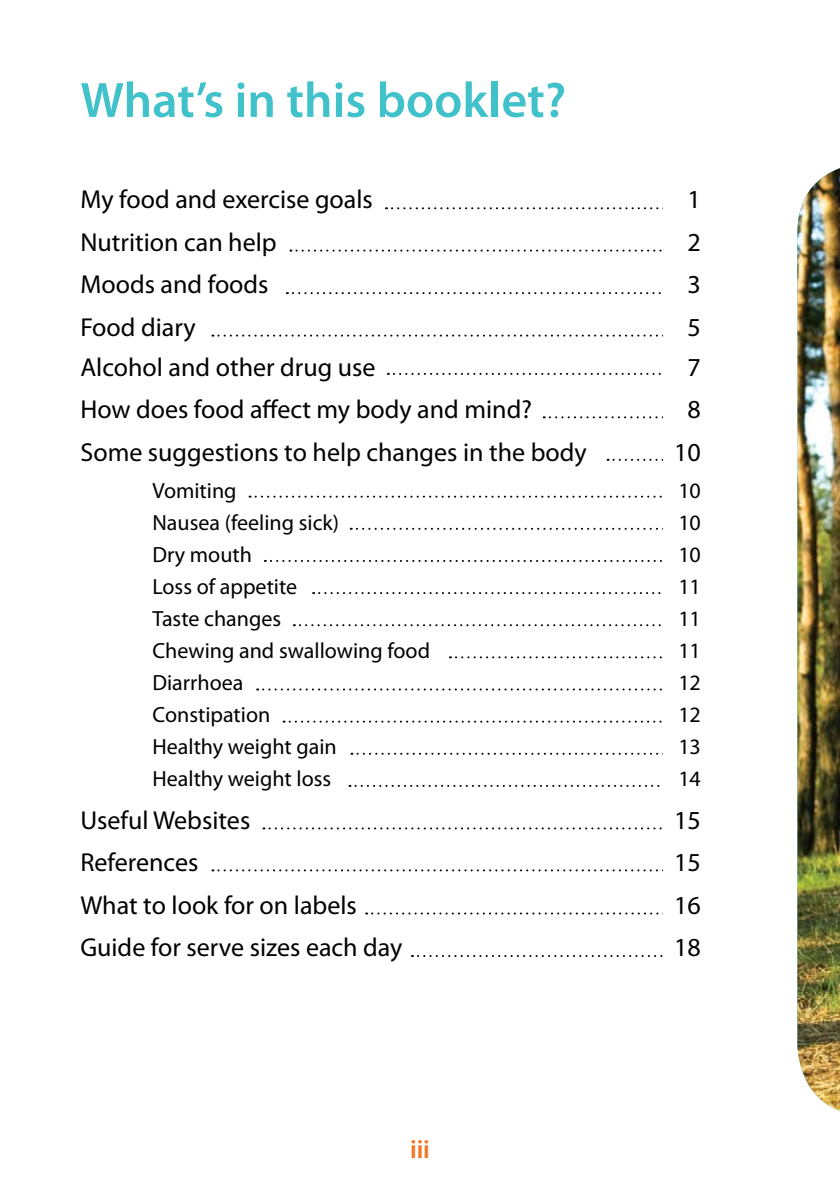
<style>
.page{position:relative;width:840px;height:1191px;background:#fff}
.page>*{position:absolute;margin:0;border:0;box-sizing:border-box;transform-origin:0 0}
.t1{font:600 50px "Myriad Pro";color:#41c2ca}
.t2{font:26px "Myriad Pro";color:#000}
.t3{font:600 26px "Myriad Pro";color:#f47421}
.t4{font:22px "Myriad Pro";color:#000}
</style>
<div class="page">
<svg style="left:386px;top:207px;width:273px;height:2px"></svg>
<svg style="left:387px;top:373px;width:274px;height:2px"></svg>
<svg style="left:287px;top:292px;width:374px;height:2px"></svg>
<svg style="left:290px;top:250px;width:372px;height:2px"></svg>
<svg style="left:212px;top:334px;width:446px;height:2px"></svg>
<svg style="left:263px;top:827px;width:399px;height:2px"></svg>
<svg style="left:212px;top:869px;width:446px;height:2px"></svg>
<svg style="left:366px;top:912px;width:293px;height:2px"></svg>
<svg style="left:411px;top:955px;width:251px;height:2px"></svg>
<svg style="left:249px;top:495px;width:413px;height:2px"></svg>
<svg style="left:350px;top:528px;width:308px;height:2px"></svg>
<svg style="left:265px;top:560px;width:397px;height:2px"></svg>
<svg style="left:313px;top:592px;width:348px;height:2px"></svg>
<svg style="left:294px;top:624px;width:367px;height:2px"></svg>
<svg style="left:449px;top:656px;width:213px;height:2px"></svg>
<svg style="left:257px;top:688px;width:405px;height:2px"></svg>
<svg style="left:283px;top:720px;width:379px;height:2px"></svg>
<svg style="left:351px;top:752px;width:308px;height:2px"></svg>
<svg style="left:349px;top:785px;width:311px;height:2px"></svg>
<svg style="left:543px;top:416px;width:119px;height:2px"></svg>
<svg style="left:607px;top:459px;width:55px;height:2px"></svg>
<img style="left:797px;top:168px;width:42px;height:943px">
<h1 class="t1" style="left:80px;top:68px;width:487px">What’s in this booklet?</h1>
<p class="t2" style="left:80px;top:183px;width:294px">My food and exercise goals</p>
<p class="t2" style="left:687px;top:183px;width:15px">1</p>
<p class="t2" style="left:80px;top:226px;width:198px">Nutrition can help</p>
<p class="t2" style="left:687px;top:226px;width:15px">2</p>
<p class="t2" style="left:80px;top:268px;width:189px">Moods and foods</p>
<p class="t2" style="left:687px;top:268px;width:15px">3</p>
<p class="t2" style="left:80px;top:311px;width:117px">Food diary</p>
<p class="t2" style="left:687px;top:311px;width:15px">5</p>
<p class="t2" style="left:80px;top:351px;width:296px">Alcohol and other drug use</p>
<p class="t2" style="left:687px;top:351px;width:15px">7</p>
<p class="t2" style="left:80px;top:393px;width:453px">How does food affect my body and mind?</p>
<p class="t2" style="left:687px;top:393px;width:15px">8</p>
<p class="t2" style="left:80px;top:436px;width:507px">Some suggestions to help changes in the body</p>
<p class="t2" style="left:673px;top:436px;width:28px">10</p>
<p class="t4" style="left:152px;top:476px;width:86px">Vomiting</p>
<p class="t4" style="left:678px;top:476px;width:24px">10</p>
<p class="t4" style="left:152px;top:508px;width:188px">Nausea (feeling sick)</p>
<p class="t4" style="left:678px;top:508px;width:24px">10</p>
<p class="t4" style="left:152px;top:541px;width:101px">Dry mouth</p>
<p class="t4" style="left:678px;top:541px;width:24px">10</p>
<p class="t4" style="left:152px;top:573px;width:146px">Loss of appetite</p>
<p class="t4" style="left:678px;top:573px;width:24px">11</p>
<p class="t4" style="left:152px;top:605px;width:130px">Taste changes</p>
<p class="t4" style="left:678px;top:605px;width:24px">11</p>
<p class="t4" style="left:152px;top:637px;width:279px">Chewing and swallowing food</p>
<p class="t4" style="left:678px;top:637px;width:24px">11</p>
<p class="t4" style="left:152px;top:669px;width:92px">Diarrhoea</p>
<p class="t4" style="left:678px;top:669px;width:24px">12</p>
<p class="t4" style="left:152px;top:701px;width:119px">Constipation</p>
<p class="t4" style="left:678px;top:701px;width:24px">12</p>
<p class="t4" style="left:152px;top:733px;width:186px">Healthy weight gain</p>
<p class="t4" style="left:678px;top:733px;width:24px">13</p>
<p class="t4" style="left:152px;top:765px;width:180px">Healthy weight loss</p>
<p class="t4" style="left:678px;top:765px;width:24px">14</p>
<p class="t2" style="left:80px;top:804px;width:171px">Useful Websites</p>
<p class="t2" style="left:673px;top:804px;width:28px">15</p>
<p class="t2" style="left:80px;top:846px;width:119px">References</p>
<p class="t2" style="left:673px;top:846px;width:28px">15</p>
<p class="t2" style="left:80px;top:889px;width:278px">What to look for on labels</p>
<p class="t2" style="left:673px;top:889px;width:28px">16</p>
<p class="t2" style="left:80px;top:931px;width:323px">Guide for serve sizes each day</p>
<p class="t2" style="left:673px;top:931px;width:28px">18</p>
<p class="t3" style="left:410px;top:1133px;width:21px">iii</p>
</div>
